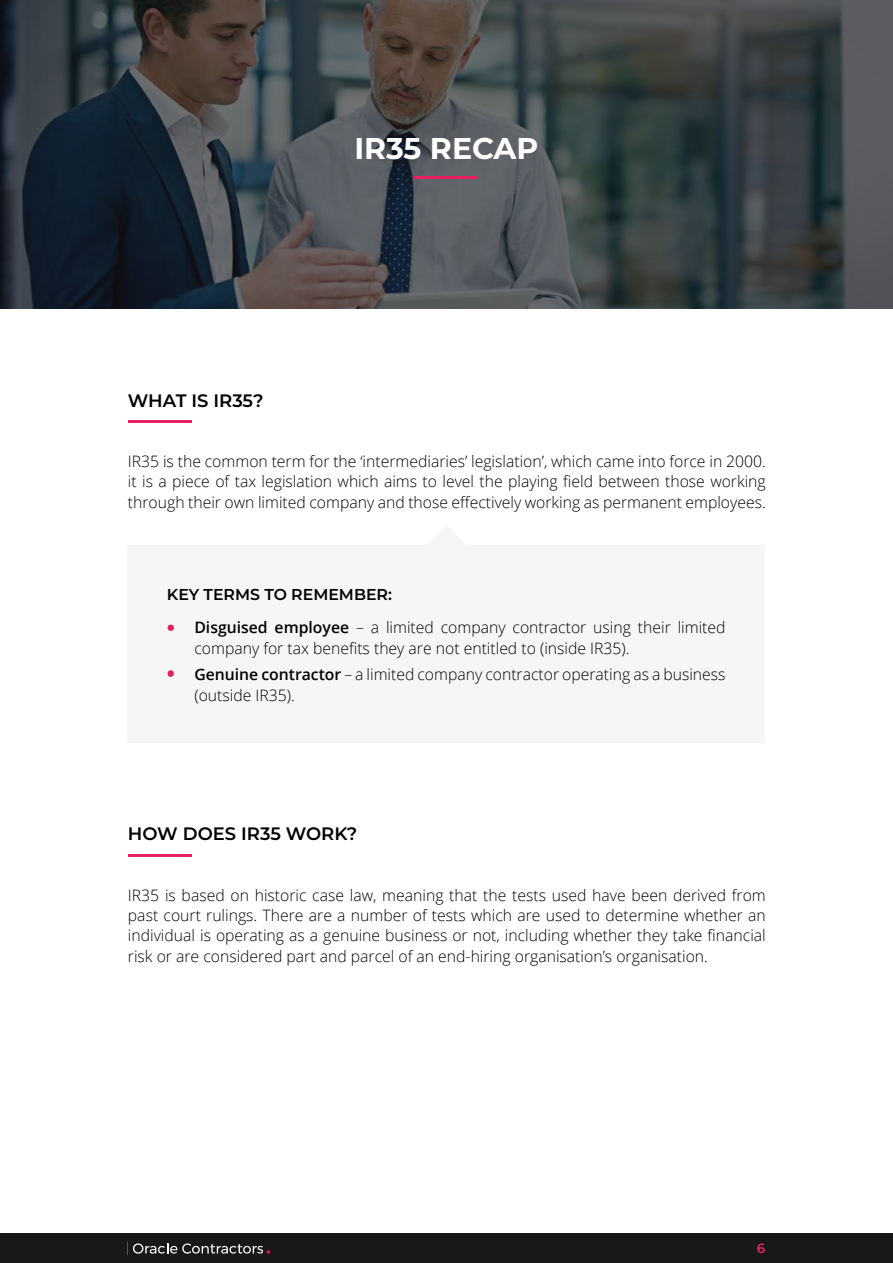
<style>
.page{position:relative;width:893px;height:1263px;background:#fff}
.page>*{position:absolute;margin:0;border:0;box-sizing:border-box;transform-origin:0 0}
.t1{font:700 30px "Montserrat";color:#fff}
.t2{font:600 18px "Montserrat";color:#000}
.t3{font:300 15.75px/20.2px "Open Sans";color:#000;text-align:justify}
.t4{font:600 15.75px "Montserrat";color:#000}
.t5{font:600 13.5px "Montserrat";color:#e71f65}
.s1{font-weight:600}
</style>
<div class="page">
<div style="left:0;top:1233px;width:893px;height:30px;background:#181818"></div>
<svg style="left:132px;top:1243px;width:138px;height:11px"></svg>
<div style="left:128px;top:545px;width:637px;height:197px;background:#f6f6f6"></div>
<svg style="left:0;top:0;width:893px;height:308px"></svg>
<hr style="left:415px;top:176px;width:63px;height:3px;background:#e71f65">
<hr style="left:128px;top:420px;width:64px;height:2px;background:#e71f65">
<div style="left:168px;top:624px;width:6px;height:7px;background:#e71f65;border-radius:50%"></div>
<div style="left:168px;top:670px;width:6px;height:7px;background:#e71f65;border-radius:50%"></div>
<hr style="left:128px;top:854px;width:64px;height:2px;background:#e71f65">
<p class="t2" style="left:128px;top:387px;width:137px">WHAT IS IR35?</p>
<h1 class="t1" style="left:354px;top:126px;width:186px">IR35 RECAP</h1>
<p class="t3" style="left:128px;top:451px;width:639px">IR35 is the common term for the ‘intermediaries’ legislation’, which came into force in 2000. it is a piece of tax legislation which aims to level the playing field between those working through their own limited company and those effectively working as permanent employees.</p>
<p class="t4" style="left:167px;top:583px;width:227px">KEY TERMS TO REMEMBER:</p>
<p class="t3" style="left:194px;top:617px;width:533px;text-indent:-27px"><span class="s1">• Disguised employee</span> – a limited company contractor using their limited company for tax benefits they are not entitled to (inside IR35).</p>
<p class="t3" style="left:194px;top:664px;width:533px;text-indent:-27px"><span class="s1">• Genuine contractor</span> – a limited company contractor operating as a business (outside IR35).</p>
<p class="t2" style="left:128px;top:821px;width:231px">HOW DOES IR35 WORK?</p>
<p class="t3" style="left:128px;top:885px;width:639px">IR35 is based on historic case law, meaning that the tests used have been derived from past court rulings. There are a number of tests which are used to determine whether an individual is operating as a genuine business or not, including whether they take financial risk or are considered part and parcel of an end-hiring organisation’s organisation.</p>
<p class="t5" style="left:757px;top:1239px;width:10px">6</p>
</div>
